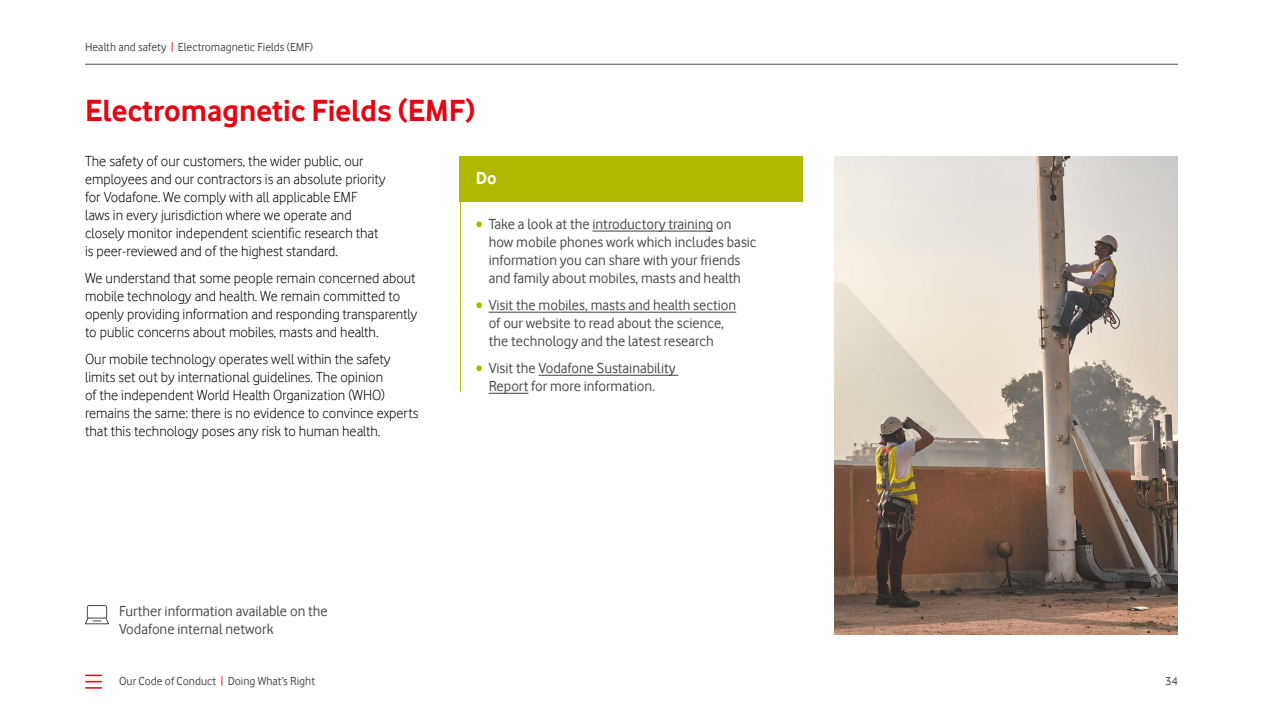
<style>
.page{position:relative;width:1263px;height:711px;background:#fff}
.page>*{position:absolute;margin:0;border:0;box-sizing:border-box;transform-origin:0 0}
.t1{font:700 31.5px "Vodafone Rg";color:#e30613}
.t2{font:700 18px "Vodafone Rg";color:#fff}
.t3{font:15px/18px "Vodafone Lt";color:#000}
.t4{font:15px/18px "Vodafone Rg";color:#484b4d}
.t5{font:12px "Vodafone Rg";color:#484b4d}
.s1{color:#e30613}
.s2{color:#afb900}
</style>
<div class="page">
<hr style="left:85px;top:64px;width:1093px;height:1px;background:#484b4d">
<hr style="left:460px;top:197px;width:1px;height:194px;background:#afb900">
<hr style="left:592px;top:230px;width:121px;height:1px;background:#484b4d">
<hr style="left:489px;top:311px;width:247px;height:1px;background:#484b4d">
<hr style="left:539px;top:374px;width:139px;height:1px;background:#484b4d">
<hr style="left:489px;top:392px;width:39px;height:1px;background:#484b4d">
<div style="left:460px;top:157px;width:343px;height:45px;background:#afb900"></div>
<img style="left:835px;top:157px;width:343px;height:477px">
<svg style="left:85px;top:605px;width:24px;height:19px"></svg>
<svg style="left:86px;top:674px;width:15px;height:14px"></svg>
<p class="t5" style="left:85px;top:40px;width:229px">Health and safety <span class="s1">|</span> Electromagnetic Fields (EMF)</p>
<h1 class="t1" style="left:85px;top:92px;width:392px">Electromagnetic Fields (EMF)</h1>
<p class="t3" style="left:85px;top:151px;width:302px">The safety of our customers, the wider public, our employees and our contractors is an absolute priority for Vodafone. We comply with all applicable EMF laws in every jurisdiction where we operate and closely monitor independent scientific research that is peer-reviewed and of the highest standard.</p>
<p class="t3" style="left:85px;top:268px;width:334px">We understand that some people remain concerned about mobile technology and health. We remain committed to openly providing information and responding transparently to public concerns about mobiles, masts and health.</p>
<p class="t3" style="left:85px;top:349px;width:335px">Our mobile technology operates well within the safety limits set out by international guidelines. The opinion<br>of the independent World Health Organization (WHO) remains the same: there is no evidence to convince experts that this technology poses any risk to human health.</p>
<p class="t2" style="left:476px;top:167px;width:22px">Do</p>
<p class="t4" style="left:489px;top:214px;width:270px;text-indent:-13px"><span class="s2">•</span> Take a look at the introductory training on how mobile phones work which includes basic information you can share with your friends and family about mobiles, masts and health</p>
<p class="t4" style="left:489px;top:295px;width:249px;text-indent:-13px"><span class="s2">•</span> Visit the mobiles, masts and health section of our website to read about the science, the technology and the latest research</p>
<p class="t4" style="left:476px;top:358px;width:201px;text-align:center"><span class="s2">•</span> Visit the Vodafone Sustainability<br>Report for more information.</p>
<p class="t4" style="left:119px;top:601px;width:210px">Further information available on the<br>Vodafone internal network</p>
<p class="t5" style="left:119px;top:674px;width:198px">Our Code of Conduct <span class="s1">|</span> Doing What’s Right</p>
<p class="t5" style="left:1165px;top:674px;width:14px">34</p>
</div>
